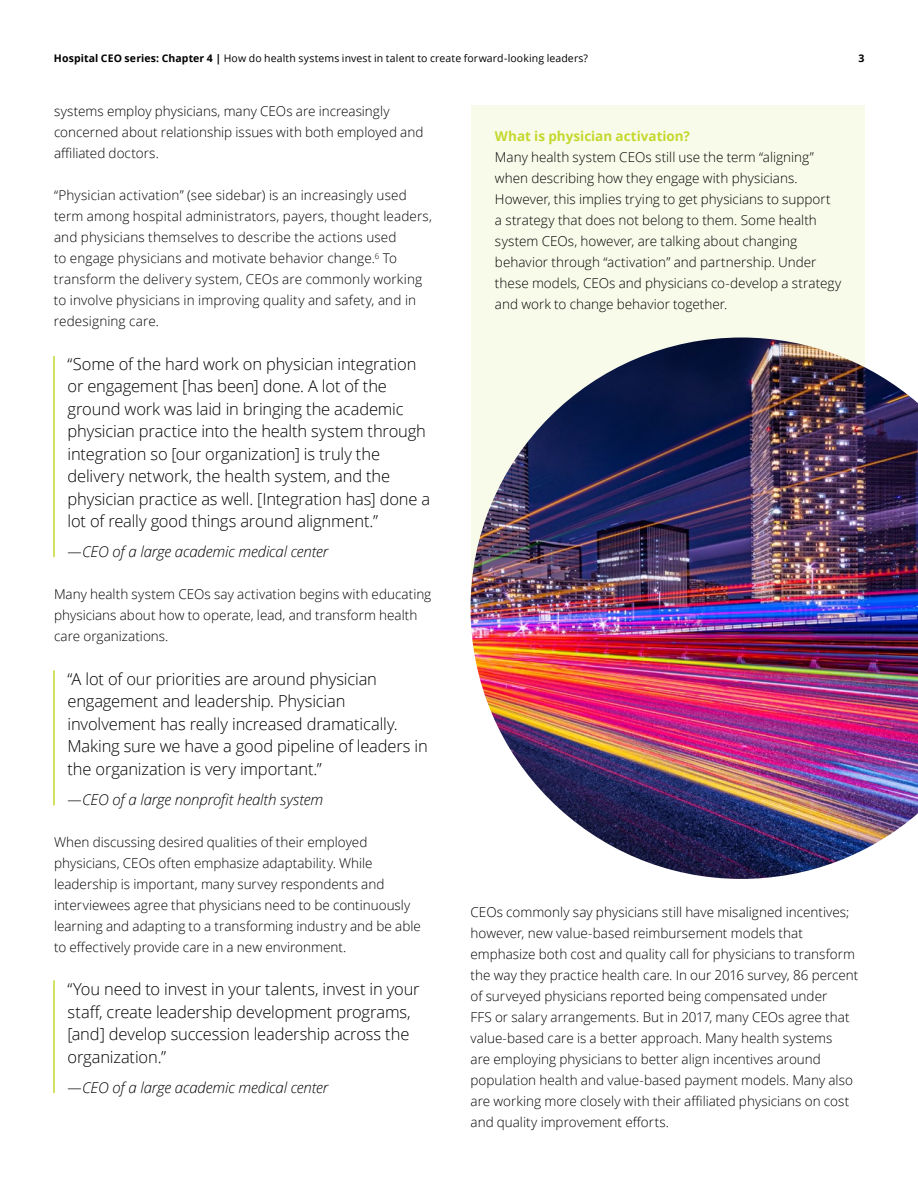
<style>
.page{position:relative;width:918px;height:1188px;background:#fff}
.page>*{position:absolute;margin:0;border:0;box-sizing:border-box;transform-origin:0 0}
.t1{font:300 16.5px/22.5px "Open Sans";letter-spacing:-.01em;color:#000}
.t2{font:italic 300 15px "Open Sans";letter-spacing:-.01em;color:#000}
.t3{font:300 13.5px/21px "Open Sans";color:#000}
.t4{font:700 13.5px "Open Sans";color:#c4d82e}
.t5{font:10.5px "Open Sans";letter-spacing:.01em;color:#000}
.t6{font:700 10.5px "Open Sans";color:#000}
.s1{font-weight:700}
</style>
<div class="page">
<div style="left:471px;top:106px;width:393px;height:528px;background:#f9fbea"></div>
<img style="left:471px;top:338px;width:447px;height:541px">
<hr style="left:53px;top:356px;width:2px;height:201px;background:#c4d82e">
<hr style="left:53px;top:670px;width:2px;height:135px;background:#c4d82e">
<hr style="left:53px;top:980px;width:2px;height:113px;background:#c4d82e">
<p class="t5" style="left:54px;top:51px;width:536px"><span class="s1">Hospital CEO series: Chapter 4 |</span> How do health systems invest in talent to create forward-looking leaders?</p>
<p class="t6" style="left:858px;top:51px;width:7px">3</p>
<p class="t3" style="left:54px;top:100px;width:371px">systems employ physicians, many CEOs are increasingly concerned about relationship issues with both employed and affiliated doctors.</p>
<p class="t3" style="left:54px;top:184px;width:380px">“Physician activation” (see sidebar) is an increasingly used term among hospital administrators, payers, thought leaders, and physicians themselves to describe the actions used<br>to engage physicians and motivate behavior change.<sup>6</sup> To transform the delivery system, CEOs are commonly working to involve physicians in improving quality and safety, and in redesigning care.</p>
<p class="t1" style="left:68px;top:352px;width:364px">“Some of the hard work on physician integration or engagement [has been] done. A lot of the ground work was laid in bringing the academic physician practice into the health system through integration so [our organization] is truly the delivery network, the health system, and the physician practice as well. [Integration has] done a lot of really good things around alignment.”</p>
<p class="t2" style="left:68px;top:541px;width:262px">—CEO of a large academic medical center</p>
<p class="t3" style="left:54px;top:583px;width:379px">Many health system CEOs say activation begins with educating physicians about how to operate, lead, and transform health care organizations.</p>
<p class="t1" style="left:68px;top:667px;width:362px">“A lot of our priorities are around physician engagement and leadership. Physician involvement has really increased dramatically.<br>Making sure we have a good pipeline of leaders in the organization is very important.”</p>
<p class="t2" style="left:68px;top:789px;width:257px">—CEO of a large nonprofit health system</p>
<p class="t3" style="left:54px;top:831px;width:368px">When discussing desired qualities of their employed physicians, CEOs often emphasize adaptability. While leadership is important, many survey respondents and interviewees agree that physicians need to be continuously learning and adapting to a transforming industry and be able to effectively provide care in a new environment.</p>
<p class="t1" style="left:68px;top:977px;width:354px">“You need to invest in your talents, invest in your staff, create leadership development programs, [and] develop succession leadership across the organization.”</p>
<p class="t2" style="left:68px;top:1077px;width:262px">—CEO of a large academic medical center</p>
<p class="t4" style="left:495px;top:126px;width:196px">What is physician activation?</p>
<p class="t3" style="left:495px;top:146px;width:348px">Many health system CEOs still use the term “aligning” when describing how they engage with physicians.<br>However, this implies trying to get physicians to support<br>a strategy that does not belong to them. Some health system CEOs, however, are talking about changing behavior through “activation” and partnership. Under these models, CEOs and physicians co-develop a strategy and work to change behavior together.</p>
<p class="t3" style="left:471px;top:902px;width:389px">CEOs commonly say physicians still have misaligned incentives; however, new value-based reimbursement models that emphasize both cost and quality call for physicians to transform the way they practice health care. In our 2016 survey, 86 percent of surveyed physicians reported being compensated under<br>FFS or salary arrangements. But in 2017, many CEOs agree that value-based care is a better approach. Many health systems<br>are employing physicians to better align incentives around population health and value-based payment models. Many also are working more closely with their affiliated physicians on cost and quality improvement efforts.</p>
</div>
